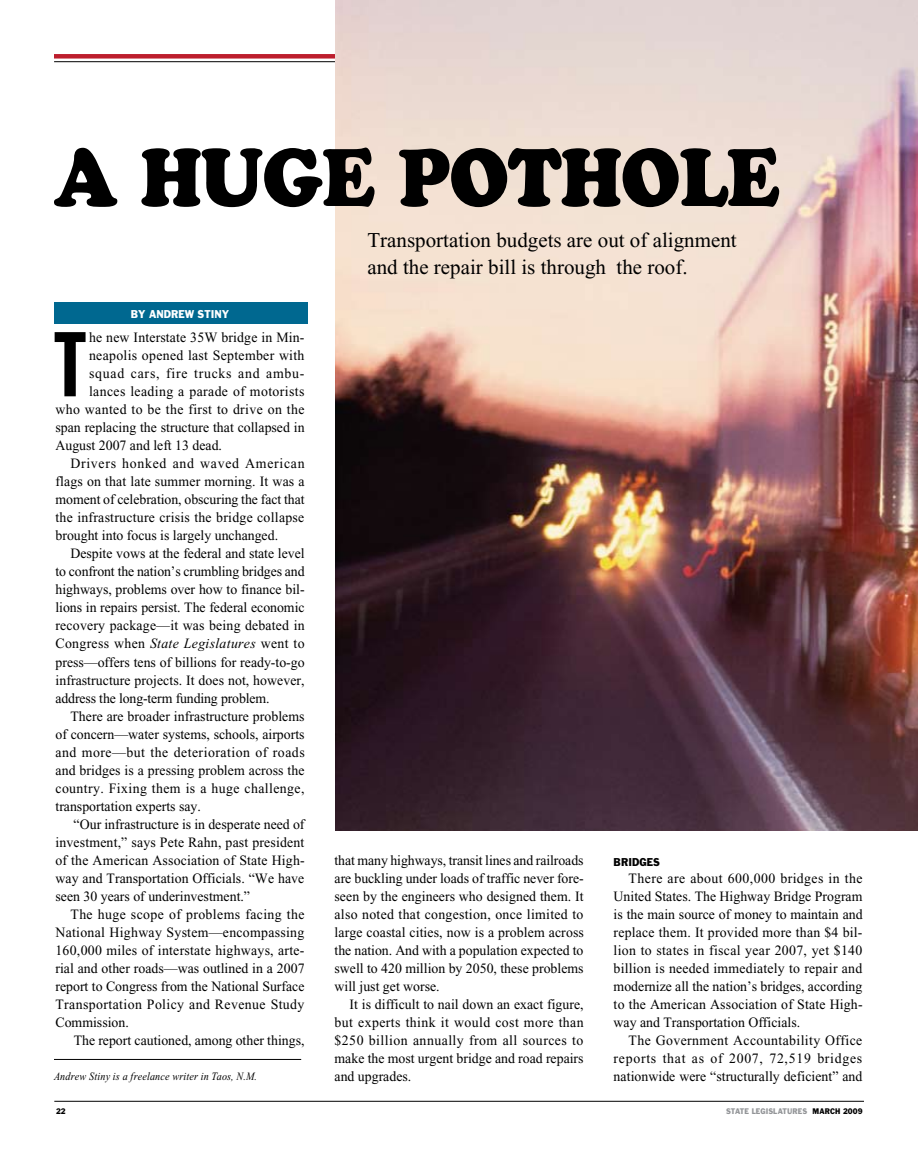
<style>
.page{position:relative;width:918px;height:1176px;background:#fff}
.page>*{position:absolute;margin:0;border:0;box-sizing:border-box;transform-origin:0 0}
.t1{font:90.15px "Franklin Gothic Extra Cond";color:#000}
.t2{font:81px "Cooper Black Std";letter-spacing:-.015em;color:#000;scale:.9 1}
.t3{font:21px/27px "Times New Roman";color:#000}
.t4{font:14.25px/18px "Times New Roman";letter-spacing:.005em;color:#000;text-align:justify}
.t5{font:14.25px "Times New Roman";letter-spacing:.03em;color:#000}
.t6{font:14.25px "Times New Roman";letter-spacing:.025em;color:#000}
.t7{font:14.25px "Times New Roman";letter-spacing:.035em;color:#000}
.t8{font:14.25px "Times New Roman";letter-spacing:.05em;color:#000}
.t9{font:14.25px "Times New Roman";letter-spacing:.055em;color:#000}
.t10{font:italic 11.25px "Times New Roman";letter-spacing:.015em;color:#000;scale:.9 1}
.t11{font:10.5px "Franklin Gothic";color:#fff;scale:.9 1}
.t12{font:10.5px "Franklin Gothic";color:#000;scale:.9 1}
.t13{font:7.5px "Franklin Gothic";letter-spacing:.01em;color:#939598;scale:.9 1}
.t14{font:7.5px "Franklin Gothic";letter-spacing:.01em;color:#000;scale:.9 1}
.s1{font-style:italic}
.s2{color:#000}
</style>
<div class="page">
<hr style="left:54px;top:1100px;width:810px;height:1px;background:#000">
<hr style="left:54px;top:61px;width:810px;height:1px;background:#000">
<hr style="left:54px;top:54px;width:810px;height:4px;background:#bd1e2d">
<img style="left:336px;top:0;width:582px;height:829px">
<div style="left:54px;top:302px;width:253px;height:22px;background:#006890"></div>
<hr style="left:54px;top:1058px;width:247px;height:1px;background:#000">
<h2 class="t2" style="left:54px;top:129px;width:808px">A HUGE POTHOLE</h2>
<h3 class="t3" style="left:368px;top:226px;width:371px">Transportation budgets are out of alignment and the repair bill is through the roof.</h3>
<p class="t11" style="left:131px;top:307px;width:111px">BY ANDREW STINY</p>
<h1 class="t1" style="left:56px;top:316px;width:31px">T</h1>
<p class="t4" style="left:89px;top:328px;width:217px">he new Interstate 35W bridge in Min-</p>
<p class="t4" style="left:89px;top:346px;width:217px">neapolis opened last September with</p>
<p class="t9" style="left:89px;top:365px;width:217px">squad cars, fire trucks and ambu-</p>
<p class="t6" style="left:89px;top:383px;width:217px">lances leading a parade of motorists</p>
<p class="t6" style="left:55px;top:401px;width:250px">who wanted to be the first to drive on the</p>
<p class="t4" style="left:55px;top:418px;width:251px">span replacing the structure that collapsed in</p>
<p class="t4" style="left:55px;top:436px;width:168px">August 2007 and left 13 dead.</p>
<p class="t8" style="left:70px;top:455px;width:236px">Drivers honked and waved American</p>
<p class="t4" style="left:55px;top:472px;width:251px">flags on that late summer morning. It was a</p>
<p class="t4" style="left:55px;top:490px;width:251px">moment of celebration, obscuring the fact that</p>
<p class="t4" style="left:55px;top:508px;width:250px">the infrastructure crisis the bridge collapse</p>
<p class="t4" style="left:55px;top:526px;width:224px">brought into focus is largely unchanged.</p>
<p class="t4" style="left:70px;top:544px;width:236px">Despite vows at the federal and state level</p>
<p class="t4" style="left:55px;top:562px;width:251px">to confront the nation’s crumbling bridges and</p>
<p class="t4" style="left:55px;top:580px;width:251px">highways, problems over how to finance bil-</p>
<p class="t4" style="left:55px;top:598px;width:251px">lions in repairs persist. The federal economic</p>
<p class="t4" style="left:55px;top:616px;width:251px">recovery package—it was being debated in</p>
<p class="t6" style="left:55px;top:635px;width:251px">Congress when <span class="s1">State Legislatures</span> went to</p>
<p class="t4" style="left:55px;top:652px;width:251px">press—offers tens of billions for ready-to-go</p>
<p class="t4" style="left:55px;top:670px;width:251px">infrastructure projects. It does not, however,</p>
<p class="t4" style="left:55px;top:688px;width:216px">address the long-term funding problem.</p>
<p class="t4" style="left:70px;top:706px;width:236px">There are broader infrastructure problems</p>
<p class="t4" style="left:55px;top:724px;width:251px">of concern—water systems, schools, airports</p>
<p class="t7" style="left:55px;top:743px;width:251px">and more—but the deterioration of roads</p>
<p class="t4" style="left:55px;top:760px;width:251px">and bridges is a pressing problem across the</p>
<p class="t5" style="left:55px;top:779px;width:250px">country. Fixing them is a huge challenge,</p>
<p class="t4" style="left:55px;top:796px;width:147px">transportation experts say.</p>
<p class="t4" style="left:74px;top:814px;width:232px">“Our infrastructure is in desperate need of</p>
<p class="t4" style="left:55px;top:832px;width:250px">investment,” says Pete Rahn, past president</p>
<p class="t4" style="left:55px;top:850px;width:251px">of the American Association of State High-</p>
<p class="t4" style="left:55px;top:868px;width:250px">way and Transportation Officials. “We have</p>
<p class="t4" style="left:55px;top:886px;width:196px">seen 30 years of underinvestment.”</p>
<p class="t5" style="left:70px;top:905px;width:236px">The huge scope of problems facing the</p>
<p class="t4" style="left:55px;top:922px;width:250px">National Highway System—encompassing</p>
<p class="t4" style="left:55px;top:940px;width:251px">160,000 miles of interstate highways, arte-</p>
<p class="t4" style="left:55px;top:958px;width:251px">rial and other roads—was outlined in a 2007</p>
<p class="t4" style="left:55px;top:976px;width:251px">report to Congress from the National Surface</p>
<p class="t5" style="left:55px;top:995px;width:250px">Transportation Policy and Revenue Study</p>
<p class="t4" style="left:55px;top:1012px;width:75px">Commission.</p>
<p class="t4" style="left:74px;top:1030px;width:232px">The report cautioned, among other things,</p>
<p class="t10" style="left:54px;top:1070px;width:227px">Andrew Stiny is a freelance writer in Taos, N.M.</p>
<p class="t4" style="left:335px;top:850px;width:251px">that many highways, transit lines and railroads are buckling under loads of traffic never fore&shy;seen by the engineers who designed them. It also noted that congestion, once limited to large coastal cities, now is a problem across the nation. And with a population expected to swell to 420 million by 2050, these problems will just get worse.</p>
<p class="t4" style="left:335px;top:994px;width:251px;text-indent:15px">It is difficult to nail down an exact figure, but experts think it would cost more than $250 billion annually from all sources to make the most urgent bridge and road repairs and upgrades.</p>
<p class="t12" style="left:614px;top:855px;width:9px">BRIDGES</p>
<p class="t4" style="left:614px;top:868px;width:251px;text-indent:15px">There are about 600,000 bridges in the United States. The Highway Bridge Program is the main source of money to maintain and replace them. It provided more than $4 bil&shy;lion to states in fiscal year 2007, yet $140 billion is needed immediately to repair and modernize all the nation’s bridges, according to the American Association of State High&shy;way and Transportation Officials.</p>
<p class="t4" style="left:614px;top:1030px;width:250px;text-indent:15px">The Government Accountability Office reports that as of 2007, 72,519 bridges nationwide were “structurally deficient” and</p>
<p class="t14" style="left:56px;top:1105px;width:12px">22</p>
<p class="t13" style="left:726px;top:1105px;width:111px">STATE LEGISLATURES <span class="s2">MARCH</span></p>
<p class="t14" style="left:843px;top:1105px;width:23px">2009</p>
</div>
